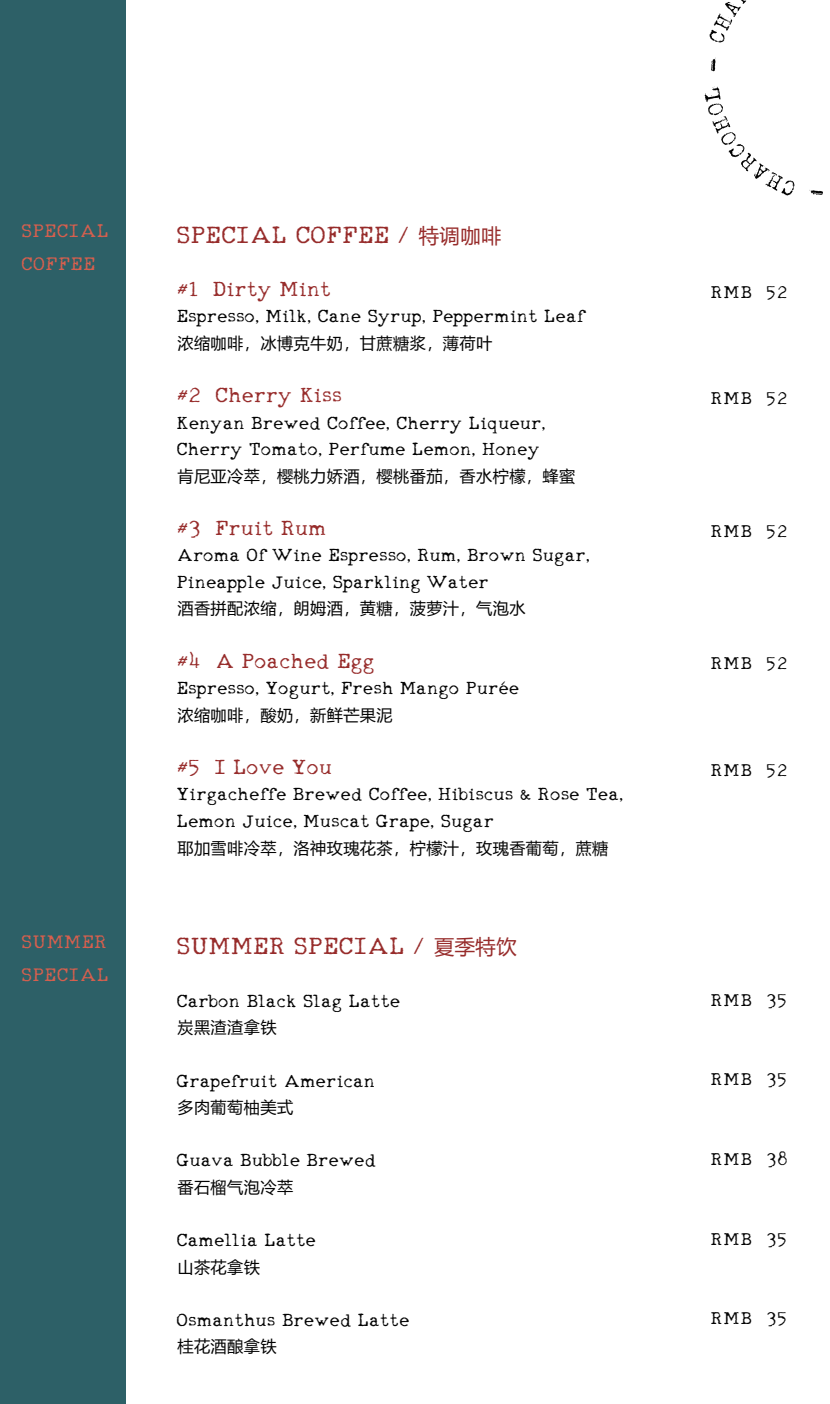
<style>
.page{position:relative;width:830px;height:1404px;background:#fff}
.page>*{position:absolute;margin:0;border:0;box-sizing:border-box;transform-origin:0 0}
.t1{font:49.5px "RM Typerighter old";letter-spacing:.025em;color:#972c2b}
.t2{font:43.2px "RM Typerighter old";letter-spacing:.025em;color:#972c2b}
.t3{font:38.25px/32.4px "RM Typerighter old";letter-spacing:.035em;color:#d75f4e}
.t4{font:36.9px/26.6px "RM Typerighter old";letter-spacing:.025em;color:#030303}
.t5{font:36px "RM Typerighter old";letter-spacing:.05em;color:#030303}
.t6{font:20.25px "Microsoft Ya Hei";letter-spacing:.025em;color:#972c2b}
.t7{font:16.2px "Microsoft Ya Hei";letter-spacing:.025em;color:#030303}
</style>
<div class="page">
<div style="left:0;top:0;width:125px;height:1403px;background:#2d6067"></div>
<svg style="left:809px;top:190px;width:13px;height:5px"></svg>
<svg style="left:704px;top:86px;width:90px;height:109px"></svg>
<svg style="left:711px;top:58px;width:4px;height:13px"></svg>
<svg style="left:709px;top:0;width:38px;height:42px"></svg>
<p class="t3" style="left:22px;top:208px;width:88px">SPECIAL<br>COFFEE</p>
<p class="t3" style="left:22px;top:918px;width:88px">SUMMER<br>SPECIAL</p>
<h1 class="t1" style="left:177px;top:196px;width:233px">SPECIAL COFFEE /</h1>
<p class="t6" style="left:418px;top:221px;width:84px">特调咖啡</p>
<p class="t2" style="left:177px;top:255px;width:155px">#1 Dirty Mint</p>
<p class="t4" style="left:177px;top:296px;width:409px">Espresso, Milk, Cane Syrup, Peppermint Leaf</p>
<p class="t7" style="left:177px;top:332px;width:316px">浓缩咖啡，冰博克牛奶，甘蔗糖浆，薄荷叶</p>
<p class="t2" style="left:177px;top:362px;width:166px">#2 Cherry Kiss</p>
<p class="t4" style="left:177px;top:402px;width:369px">Kenyan Brewed Coffee, Cherry Liqueur,<br>Cherry Tomato, Perfume Lemon, Honey</p>
<p class="t7" style="left:177px;top:465px;width:399px">肯尼亚冷萃，樱桃力娇酒，樱桃番茄，香水柠檬，蜂蜜</p>
<p class="t2" style="left:177px;top:494px;width:150px">#3 Fruit Rum</p>
<p class="t4" style="left:177px;top:535px;width:414px">Aroma Of Wine Espresso, Rum, Brown Sugar,<br>Pineapple Juice, Sparkling Water</p>
<p class="t7" style="left:177px;top:597px;width:349px">酒香拼配浓缩，朗姆酒，黄糖，菠萝汁，气泡水</p>
<p class="t2" style="left:177px;top:627px;width:199px">#4 A Poached Egg</p>
<p class="t4" style="left:177px;top:668px;width:343px">Espresso, Yogurt, Fresh Mango Purée</p>
<p class="t7" style="left:177px;top:704px;width:217px">浓缩咖啡，酸奶，新鲜芒果泥</p>
<p class="t2" style="left:177px;top:733px;width:156px">#5 I Love You</p>
<p class="t4" style="left:177px;top:774px;width:447px">Yirgacheffe Brewed Coffee, Hibiscus &amp; Rose Tea,<br>Lemon Juice, Muscat Grape, Sugar</p>
<p class="t7" style="left:177px;top:836px;width:432px">耶加雪啡冷萃，洛神玫瑰花茶，柠檬汁，玫瑰香葡萄，蔗糖</p>
<h1 class="t1" style="left:177px;top:907px;width:248px">SUMMER SPECIAL /</h1>
<p class="t6" style="left:434px;top:932px;width:84px">夏季特饮</p>
<p class="t4" style="left:177px;top:980px;width:224px">Carbon Black Slag Latte</p>
<p class="t7" style="left:177px;top:1016px;width:101px">炭黑渣渣拿铁</p>
<p class="t4" style="left:177px;top:1060px;width:199px">Grapefruit American</p>
<p class="t7" style="left:177px;top:1096px;width:117px">多肉葡萄柚美式</p>
<p class="t4" style="left:177px;top:1140px;width:200px">Guava Bubble Brewed</p>
<p class="t7" style="left:177px;top:1175px;width:117px">番石榴气泡冷萃</p>
<p class="t4" style="left:177px;top:1219px;width:140px">Camellia Latte</p>
<p class="t7" style="left:177px;top:1255px;width:84px">山茶花拿铁</p>
<p class="t4" style="left:177px;top:1299px;width:233px">Osmanthus Brewed Latte</p>
<p class="t7" style="left:177px;top:1335px;width:101px">桂花酒酿拿铁</p>
<p class="t5" style="left:711px;top:264px;width:77px">RMB 52</p>
<p class="t5" style="left:711px;top:370px;width:77px">RMB 52</p>
<p class="t5" style="left:711px;top:503px;width:77px">RMB 52</p>
<p class="t5" style="left:711px;top:636px;width:77px">RMB 52</p>
<p class="t5" style="left:711px;top:742px;width:77px">RMB 52</p>
<p class="t5" style="left:711px;top:971px;width:77px">RMB 35</p>
<p class="t5" style="left:711px;top:1051px;width:77px">RMB 35</p>
<p class="t5" style="left:711px;top:1131px;width:78px">RMB 38</p>
<p class="t5" style="left:711px;top:1210px;width:77px">RMB 35</p>
<p class="t5" style="left:711px;top:1290px;width:77px">RMB 35</p>
</div>
